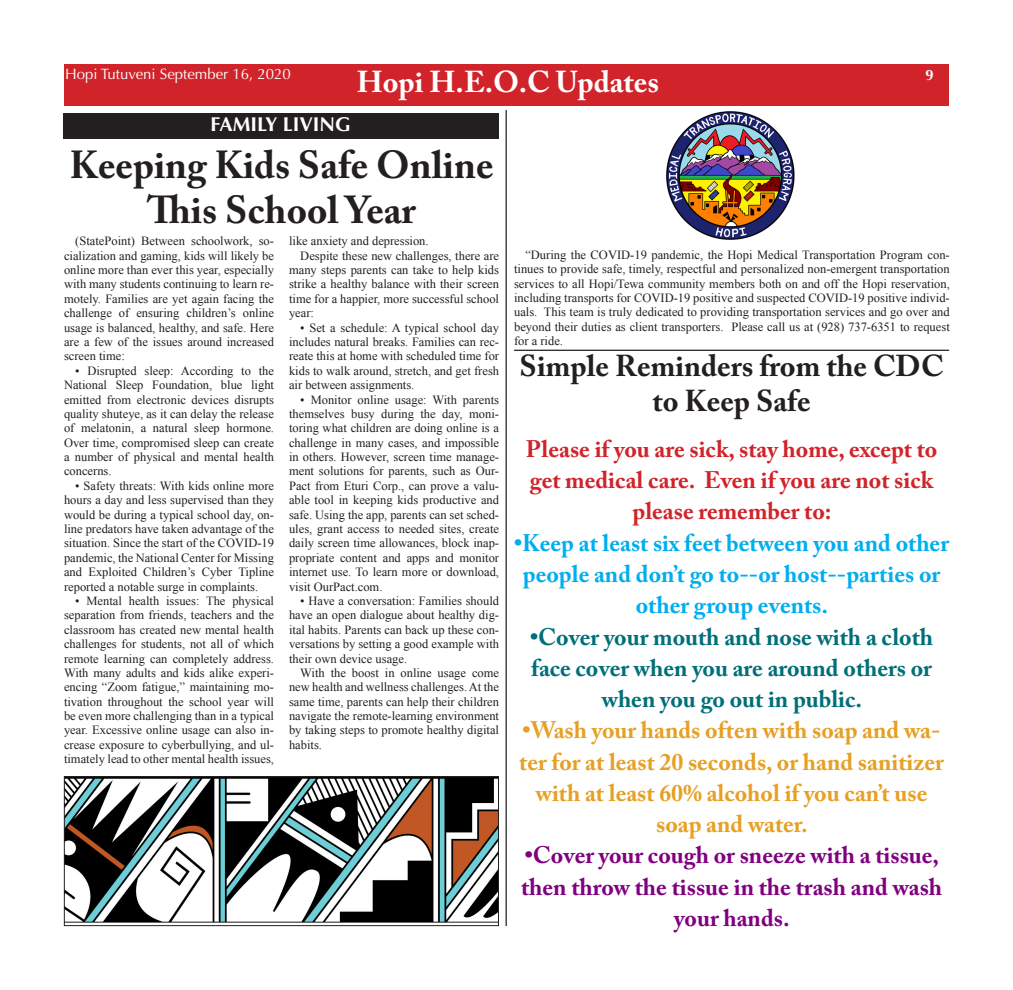
<style>
.page{position:relative;width:1013px;height:990px;background:#fff}
.page>*{position:absolute;margin:0;border:0;box-sizing:border-box;transform-origin:0 0}
.Headline_Adobe_Caslo{font:700 38.75px/44.6px "Adobe Caslon Pro";color:#231f20;text-align:center}
.Headline_Adobe_Caslo-2{font:700 30px/34.5px "Adobe Caslon Pro";color:#231f20;text-align:center}
.Headline_Adobe_Caslo-3{font:700 30px "Adobe Caslon Pro";color:#fff}
.Headline_Adobe_Caslo-4{font:700 23.75px/31.2px "Adobe Caslon Pro";color:#e6a024;text-align:center}
.Headline_Adobe_Caslo-5{font:700 23.75px/31.2px "Adobe Caslon Pro";color:#00aeef;text-align:center}
.Headline_Adobe_Caslo-6{font:700 23.75px/31.2px "Adobe Caslon Pro";color:#d1232a;text-align:center}
.Headline_Adobe_Caslo-7{font:700 23.75px/31.2px "Adobe Caslon Pro";color:#006f7a;text-align:center}
.Headline_Adobe_Caslo-8{font:700 23.75px/31.2px "Adobe Caslon Pro";color:#800080;text-align:center}
.Headline_Adobe_Caslo-9{font:700 20px "Optima";color:#fff}
.Headline_Adobe_Caslo-10{font:15px "Optima";color:#fff}
.Headline_Adobe_Caslo-11{font:700 15px "Optima";color:#fff}
.content_article{font:12.5px/14.4px "Times New Roman";color:#231f20;text-align:justify}
</style>
<div class="page">
<div style="left:64px;top:64px;width:884px;height:41px;background:#d1232a"></div>
<img style="left:66px;top:777px;width:431px;height:146px">
<div style="left:64px;top:775px;width:435px;height:150px;border:1px solid #231f20"></div>
<img style="left:666px;top:111px;width:129px;height:129px">
<hr style="left:514px;top:349px;width:435px;height:2px;background:#231f20">
<hr style="left:505px;top:110px;width:2px;height:815px;background:#231f20">
<div style="left:64px;top:113px;width:435px;height:25px;background:#231f20"></div>
<p class="Headline_Adobe_Caslo-10" style="left:65px;top:65px;width:227px">Hopi Tutuveni September 16, 2020</p>
<p class="Headline_Adobe_Caslo-11" style="left:925px;top:66px;width:10px">9</p>
<p class="Headline_Adobe_Caslo-3" style="left:357px;top:64px;width:304px">Hopi H.E.O.C Updates</p>
<p class="Headline_Adobe_Caslo-9" style="left:211px;top:113px;width:142px">FAMILY LIVING</p>
<p class="Headline_Adobe_Caslo" style="left:69px;top:143px;width:425px">Keeping Kids Safe Online<br>This School Year</p>
<p class="content_article" style="left:64px;top:233px;width:211px;text-indent:11px">(StatePoint) Between schoolwork, so&shy;cialization and gaming, kids will likely be online more than ever this year, especially with many students continuing to learn re&shy;motely. Families are yet again facing the challenge of ensuring children’s online usage is balanced, healthy, and safe. Here are a few of the issues around increased screen time:</p>
<p class="content_article" style="left:64px;top:363px;width:211px;text-indent:11px">• Disrupted sleep: According to the National Sleep Foundation, blue light emitted from electronic devices disrupts quality shuteye, as it can delay the release of melatonin, a natural sleep hormone.<br>Over time, compromised sleep can create a number of physical and mental health concerns.</p>
<p class="content_article" style="left:64px;top:478px;width:211px;text-indent:11px">• Safety threats: With kids online more hours a day and less supervised than they would be during a typical school day, on&shy;line predators have taken advantage of the situation. Since the start of the COVID-19 pandemic, the National Center for Missing and Exploited Children’s Cyber Tipline reported a notable surge in complaints.</p>
<p class="content_article" style="left:64px;top:593px;width:211px;text-indent:11px">• Mental health issues: The physical separation from friends, teachers and the classroom has created new mental health challenges for students, not all of which remote learning can completely address.<br>With many adults and kids alike experi&shy;encing “Zoom fatigue,” maintaining mo&shy;tivation throughout the school year will be even more challenging than in a typical year. Excessive online usage can also in&shy;crease exposure to cyberbullying, and ul&shy;timately lead to other mental health issues,</p>
<p class="content_article" style="left:289px;top:233px;width:141px">like anxiety and depression.</p>
<p class="content_article" style="left:289px;top:248px;width:211px;text-indent:11px">Despite these new challenges, there are many steps parents can take to help kids strike a healthy balance with their screen time for a happier, more successful school year:</p>
<p class="content_article" style="left:289px;top:320px;width:211px;text-indent:11px">• Set a schedule: A typical school day includes natural breaks. Families can rec&shy;reate this at home with scheduled time for kids to walk around, stretch, and get fresh air between assignments.</p>
<p class="content_article" style="left:289px;top:392px;width:211px;text-indent:11px">• Monitor online usage: With parents themselves busy during the day, moni&shy;toring what children are doing online is a challenge in many cases, and impossible in others. However, screen time manage&shy;ment solutions for parents, such as Our-Pact from Eturi Corp., can prove a valu&shy;able tool in keeping kids productive and safe. Using the app, parents can set sched&shy;ules, grant access to needed sites, create daily screen time allowances, block inap&shy;propriate content and apps and monitor internet use. To learn more or download, visit OurPact.com.</p>
<p class="content_article" style="left:289px;top:593px;width:211px;text-indent:11px">• Have a conversation: Families should have an open dialogue about healthy dig&shy;ital habits. Parents can back up these con&shy;versations by setting a good example with their own device usage.</p>
<p class="content_article" style="left:289px;top:665px;width:211px;text-indent:11px">With the boost in online usage come new health and wellness challenges. At the same time, parents can help their children navigate the remote-learning environment by taking steps to promote healthy digital habits.</p>
<p class="content_article" style="left:514px;top:247px;width:437px;text-indent:11px">“During the COVID-19 pandemic, the Hopi Medical Transportation Program con&shy;tinues to provide safe, timely, respectful and personalized non-emergent transportation services to all Hopi/Tewa community members both on and off the Hopi reservation, including transports for COVID-19 positive and suspected COVID-19 positive individ&shy;uals. This team is truly dedicated to providing transportation services and go over and beyond their duties as client transporters. Please call us at (928) 737-6351 to request for a ride.</p>
<p class="Headline_Adobe_Caslo-2" style="left:519px;top:348px;width:425px">Simple Reminders from the CDC to Keep Safe</p>
<p class="Headline_Adobe_Caslo-6" style="left:526px;top:433px;width:413px">Please if you are sick, stay home, except to get medical care. Even if you are not sick please remember to:</p>
<p class="Headline_Adobe_Caslo-5" style="left:514px;top:526px;width:436px">•Keep at least six feet between you and other people and don’t go to--or host--parties or other group events.</p>
<p class="Headline_Adobe_Caslo-7" style="left:530px;top:620px;width:404px">•Cover your mouth and nose with a cloth face cover when you are around others or when you go out in public.</p>
<p class="Headline_Adobe_Caslo-4" style="left:519px;top:714px;width:426px">•Wash your hands often with soap and wa&shy;ter for at least 20 seconds, or hand sanitizer with at least 60% alcohol if you can’t use soap and water.</p>
<p class="Headline_Adobe_Caslo-8" style="left:521px;top:839px;width:422px">•Cover your cough or sneeze with a tissue, then throw the tissue in the trash and wash your hands.</p>
</div>
